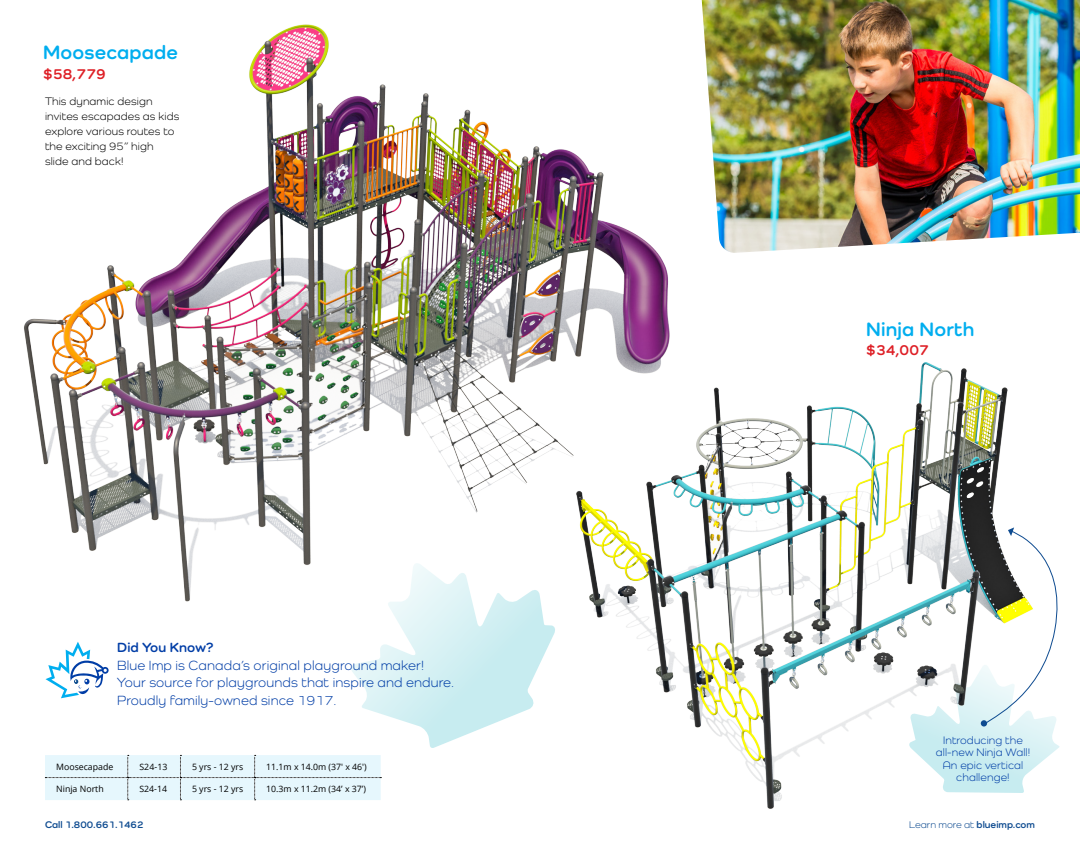
<style>
.page{position:relative;width:1080px;height:855px;background:#fff}
.page>*{position:absolute;margin:0;border:0;box-sizing:border-box;transform-origin:0 0}
.t1{font:700 20px "Como";letter-spacing:.01em;color:#00aeef}
.t2{font:700 15px "Como";letter-spacing:.01em;color:#de1f26}
.t3{font:13.75px/17.5px "Como";letter-spacing:.01em;color:#003da6}
.t4{font:700 13.75px "Como";letter-spacing:.01em;color:#003da6}
.t5{font:11.25px/15px "Como";letter-spacing:.01em;color:#000}
.t6{font:11.25px/12.5px "Como";letter-spacing:.01em;color:#003da6;text-align:center}
.t7{font:10px "Como";color:#0e4b90}
.t8{font:700 10px "Como";color:#0e4b90}
.t9{font:8.75px "Open Sans";color:#000}
.s1{font-weight:700}
</style>
<div class="page">
<svg style="left:351px;top:627px;width:204px;height:121px"></svg>
<div style="left:45px;top:755px;width:336px;height:45px;background:#e6f7fd"></div>
<img style="left:24px;top:24px;width:646px;height:603px">
<img style="left:567px;top:359px;width:441px;height:450px">
<svg style="left:46px;top:642px;width:63px;height:56px"></svg>
<svg style="left:909px;top:527px;width:151px;height:266px"></svg>
<div style="left:981px;top:720px;width:6px;height:7px;background:#0e4b90;border-radius:50%"></div>
<img style="left:702px;top:0;width:378px;height:253px">
<h1 class="t1" style="left:43px;top:40px;width:136px">Moosecapade</h1>
<p class="t2" style="left:43px;top:65px;width:64px">$58,779</p>
<p class="t5" style="left:45px;top:93px;width:136px">This dynamic design invites escapades as kids explore various routes to the exciting 95” high slide and back!</p>
<p class="t4" style="left:117px;top:639px;width:97px">Did You Know?</p>
<p class="t3" style="left:117px;top:656px;width:338px">Blue Imp is Canada’s original playground maker!<br>Your source for playgrounds that inspire and endure.<br>Proudly family-owned since 1917.</p>
<p class="t9" style="left:56px;top:760px;width:59px">Moosecapade</p>
<p class="t9" style="left:139px;top:760px;width:30px">S24-13</p>
<p class="t9" style="left:192px;top:760px;width:53px">5 yrs - 12 yrs</p>
<p class="t9" style="left:266px;top:760px;width:102px">11.1m x 14.0m (37' x 46')</p>
<p class="t9" style="left:56px;top:783px;width:49px">Ninja North</p>
<p class="t9" style="left:139px;top:783px;width:29px">S24-14</p>
<p class="t9" style="left:192px;top:783px;width:53px">5 yrs - 12 yrs</p>
<p class="t9" style="left:266px;top:783px;width:101px">10.3m x 11.2m (34’ x 37’)</p>
<h1 class="t1" style="left:866px;top:317px;width:110px">Ninja North</h1>
<p class="t2" style="left:866px;top:341px;width:64px">$34,007</p>
<p class="t6" style="left:936px;top:733px;width:96px">Introducing the all-new Ninja Wall!<br>An epic vertical challenge!</p>
<p class="t8" style="left:45px;top:818px;width:100px">Call 1.800.661.1462</p>
<p class="t7" style="left:909px;top:818px;width:127px">Learn more at <span class="s1">blueimp.com</span></p>
</div>
